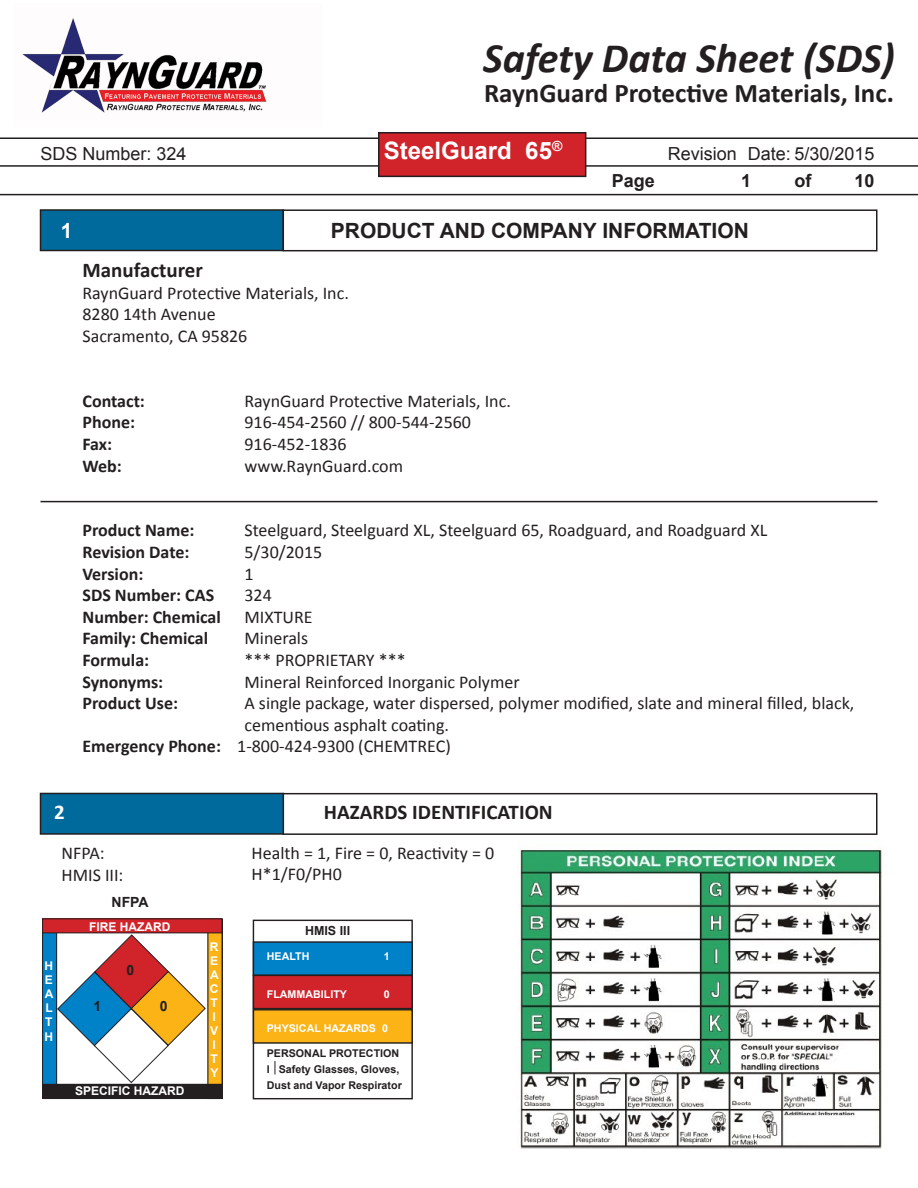
<style>
.page{position:relative;width:918px;height:1188px;background:#fff}
.page>*{position:absolute;margin:0;border:0;box-sizing:border-box;transform-origin:0 0}
.t1{font:italic 700 42px "Calibri";color:#231f20}
.t2{font:700 27px "Calibri";color:#231f20}
.t3{font:700 24px "Arial";color:#fff}
.t4{font:700 21px "Calibri";color:#231f20}
.t5{font:700 21px "Arial";color:#231f20}
.t6{font:700 21px "Arial";color:#fff}
.t7{font:700 21px "Calibri";color:#fff}
.t8{font:18px/21.6px "Calibri";color:#231f20}
.t9{font:700 18px "Calibri";color:#231f20}
.t10{font:18px "Arial";color:#231f20}
.t11{font:700 18px "Arial";color:#231f20}
.t12{font:700 14.1px "Arial";color:#231f20}
.t13{font:700 12.45px "Arial";color:#231f20}
.t14{font:700 12px "Arial";color:#fff}
.t15{font:700 10.65px/16px "Arial";color:#231f20}
.t16{font:700 10.65px "Arial";color:#fff}
.s1{font-weight:700}
</style>
<div class="page">
<img style="left:22px;top:18px;width:245px;height:95px">
<hr style="left:0;top:137px;width:918px;height:2px;background:#231f20">
<div style="left:40px;top:210px;width:243px;height:40px;background:#006a9d"></div>
<div style="left:40px;top:209px;width:244px;height:42px;border:2px solid #231f20"></div>
<div style="left:283px;top:209px;width:595px;height:42px;border:2px solid #231f20"></div>
<hr style="left:0;top:165px;width:918px;height:2px;background:#231f20">
<hr style="left:0;top:194px;width:918px;height:1px;background:#231f20">
<div style="left:379px;top:133px;width:207px;height:43px;background:#d1232a"></div>
<div style="left:378px;top:132px;width:208px;height:45px;border:2px solid #231f20"></div>
<div style="left:283px;top:793px;width:595px;height:42px;border:2px solid #231f20"></div>
<div style="left:40px;top:793px;width:243px;height:41px;background:#006a9d"></div>
<div style="left:40px;top:793px;width:244px;height:42px;border:2px solid #231f20"></div>
<hr style="left:40px;top:501px;width:838px;height:1px;background:#231f20">
<img style="left:517px;top:849px;width:365px;height:300px">
<svg style="left:57px;top:934px;width:150px;height:150px"></svg>
<div style="left:43px;top:919px;width:14px;height:179px;background:#0082c9"></div>
<div style="left:42px;top:918px;width:15px;height:181px;border:1px solid #231f20"></div>
<div style="left:208px;top:919px;width:14px;height:180px;background:#fbb316"></div>
<div style="left:207px;top:919px;width:16px;height:180px;border:1px solid #231f20"></div>
<div style="left:43px;top:919px;width:179px;height:14px;background:#d1232a"></div>
<div style="left:42px;top:918px;width:180px;height:15px;border:1px solid #231f20"></div>
<div style="left:43px;top:1084px;width:179px;height:14px;background:#231f20"></div>
<div style="left:42px;top:1084px;width:180px;height:15px;border:1px solid #231f20"></div>
<div style="left:253px;top:920px;width:160px;height:179px;border:1px solid #231f20"></div>
<div style="left:253px;top:942px;width:159px;height:33px;background:#0082c9"></div>
<div style="left:253px;top:941px;width:160px;height:35px;border:1px solid #231f20"></div>
<div style="left:253px;top:975px;width:159px;height:34px;background:#d1232a"></div>
<div style="left:253px;top:975px;width:160px;height:34px;border:1px solid #231f20"></div>
<div style="left:253px;top:1010px;width:159px;height:33px;background:#fbb316"></div>
<div style="left:253px;top:1009px;width:160px;height:35px;border:1px solid #231f20"></div>
<svg style="left:275px;top:1061px;width:1px;height:13px"></svg>
<h1 class="t1" style="left:483px;top:31px;width:413px">Safety Data Sheet (SDS)</h1>
<h2 class="t2" style="left:484px;top:76px;width:411px">RaynGuard Protective Materials, Inc.</h2>
<p class="t3" style="left:384px;top:135px;width:180px">SteelGuard 65<sup>®</sup></p>
<p class="t10" style="left:40px;top:141px;width:148px">SDS Number: 324</p>
<p class="t10" style="left:668px;top:141px;width:208px">Revision Date: 5/30/2015</p>
<p class="t11" style="left:612px;top:168px;width:45px">Page</p>
<p class="t11" style="left:741px;top:168px;width:12px">1</p>
<p class="t11" style="left:794px;top:168px;width:18px">of</p>
<p class="t11" style="left:854px;top:168px;width:22px">10</p>
<p class="t6" style="left:61px;top:217px;width:13px">1</p>
<p class="t5" style="left:331px;top:217px;width:420px">PRODUCT AND COMPANY INFORMATION</p>
<p class="t4" style="left:82px;top:257px;width:122px">Manufacturer</p>
<p class="t8" style="left:82px;top:282px;width:268px">RaynGuard Protective Materials, Inc.</p>
<p class="t8" style="left:82px;top:304px;width:135px">8280 14th Avenue</p>
<p class="t8" style="left:82px;top:325px;width:166px">Sacramento, CA 95826</p>
<p class="t9" style="left:82px;top:389px;width:64px">Contact:</p>
<p class="t8" style="left:244px;top:390px;width:268px">RaynGuard Protective Materials, Inc.</p>
<p class="t9" style="left:82px;top:411px;width:54px">Phone:</p>
<p class="t8" style="left:245px;top:412px;width:228px">916-454-2560 // 800-544-2560</p>
<p class="t9" style="left:82px;top:432px;width:31px">Fax:</p>
<p class="t8" style="left:244px;top:433px;width:104px">916-452-1836</p>
<p class="t9" style="left:82px;top:454px;width:41px">Web:</p>
<p class="t8" style="left:244px;top:455px;width:160px">www.RaynGuard.com</p>
<p class="t9" style="left:82px;top:519px;width:114px">Product Name:</p>
<p class="t8" style="left:244px;top:520px;width:524px">Steelguard, Steelguard XL, Steelguard 65, Roadguard, and Roadguard XL</p>
<p class="t9" style="left:82px;top:540px;width:108px">Revision Date:</p>
<p class="t8" style="left:245px;top:541px;width:79px">5/30/2015</p>
<p class="t9" style="left:82px;top:562px;width:62px">Version:</p>
<p class="t8" style="left:244px;top:563px;width:11px">1</p>
<p class="t9" style="left:82px;top:584px;width:133px">SDS Number: CAS</p>
<p class="t8" style="left:244px;top:584px;width:29px">324</p>
<p class="t9" style="left:82px;top:605px;width:140px">Number: Chemical</p>
<p class="t8" style="left:244px;top:606px;width:70px">MIXTURE</p>
<p class="t9" style="left:82px;top:627px;width:127px">Family: Chemical</p>
<p class="t8" style="left:244px;top:628px;width:65px">Minerals</p>
<p class="t9" style="left:82px;top:648px;width:68px">Formula:</p>
<p class="t8" style="left:244px;top:649px;width:163px">*** PROPRIETARY ***</p>
<p class="t9" style="left:82px;top:670px;width:82px">Synonyms:</p>
<p class="t8" style="left:244px;top:671px;width:277px">Mineral Reinforced Inorganic Polymer</p>
<p class="t9" style="left:82px;top:692px;width:97px">Product Use:</p>
<p class="t8" style="left:244px;top:692px;width:611px">A single package, water dispersed, polymer modified, slate and mineral filled, black,</p>
<p class="t8" style="left:244px;top:714px;width:206px">cementious asphalt coating.</p>
<p class="t8" style="left:82px;top:736px;width:370px"><span class="s1">Emergency Phone:</span> 1-800-424-9300 (CHEMTREC)</p>
<p class="t7" style="left:54px;top:799px;width:12px">2</p>
<p class="t4" style="left:324px;top:799px;width:230px">HAZARDS IDENTIFICATION</p>
<p class="t14" style="left:45px;top:958px;width:10px">H</p>
<p class="t14" style="left:45px;top:972px;width:10px">E</p>
<p class="t14" style="left:45px;top:986px;width:10px">A</p>
<p class="t14" style="left:45px;top:1000px;width:9px">L</p>
<p class="t14" style="left:45px;top:1014px;width:9px">T</p>
<p class="t14" style="left:45px;top:1028px;width:10px">H</p>
<p class="t8" style="left:62px;top:842px;width:63px">NFPA:<br>HMIS III:</p>
<p class="t8" style="left:252px;top:842px;width:244px">Health = 1, Fire = 0, Reactivity = 0</p>
<p class="t8" style="left:252px;top:863px;width:92px">H*1/F0/PH0</p>
<p class="t12" style="left:112px;top:892px;width:39px">NFPA</p>
<p class="t14" style="left:89px;top:918px;width:83px">FIRE HAZARD</p>
<p class="t12" style="left:127px;top:961px;width:9px">0</p>
<p class="t12" style="left:93px;top:997px;width:9px">1</p>
<p class="t12" style="left:160px;top:997px;width:9px">0</p>
<p class="t14" style="left:75px;top:1083px;width:111px">SPECIFIC HAZARD</p>
<p class="t14" style="left:210px;top:938px;width:10px">R</p>
<p class="t14" style="left:210px;top:952px;width:10px">E</p>
<p class="t14" style="left:210px;top:966px;width:10px">A</p>
<p class="t14" style="left:210px;top:980px;width:10px">C</p>
<p class="t14" style="left:211px;top:994px;width:9px">T</p>
<p class="t14" style="left:213px;top:1008px;width:5px">I</p>
<p class="t14" style="left:210px;top:1022px;width:10px">V</p>
<p class="t14" style="left:213px;top:1037px;width:5px">I</p>
<p class="t14" style="left:211px;top:1051px;width:9px">T</p>
<p class="t14" style="left:210px;top:1065px;width:10px">Y</p>
<p class="t13" style="left:305px;top:923px;width:47px">HMIS III</p>
<p class="t16" style="left:267px;top:950px;width:44px">HEALTH</p>
<p class="t16" style="left:384px;top:950px;width:7px">1</p>
<p class="t16" style="left:267px;top:987px;width:82px">FLAMMABILITY</p>
<p class="t16" style="left:384px;top:987px;width:7px">0</p>
<p class="t16" style="left:267px;top:1021px;width:123px">PHYSICAL HAZARDS 0</p>
<p class="t15" style="left:267px;top:1045px;width:137px">PERSONAL PROTECTION<br>I Safety Glasses, Gloves,<br>Dust and Vapor Respirator</p>
</div>
